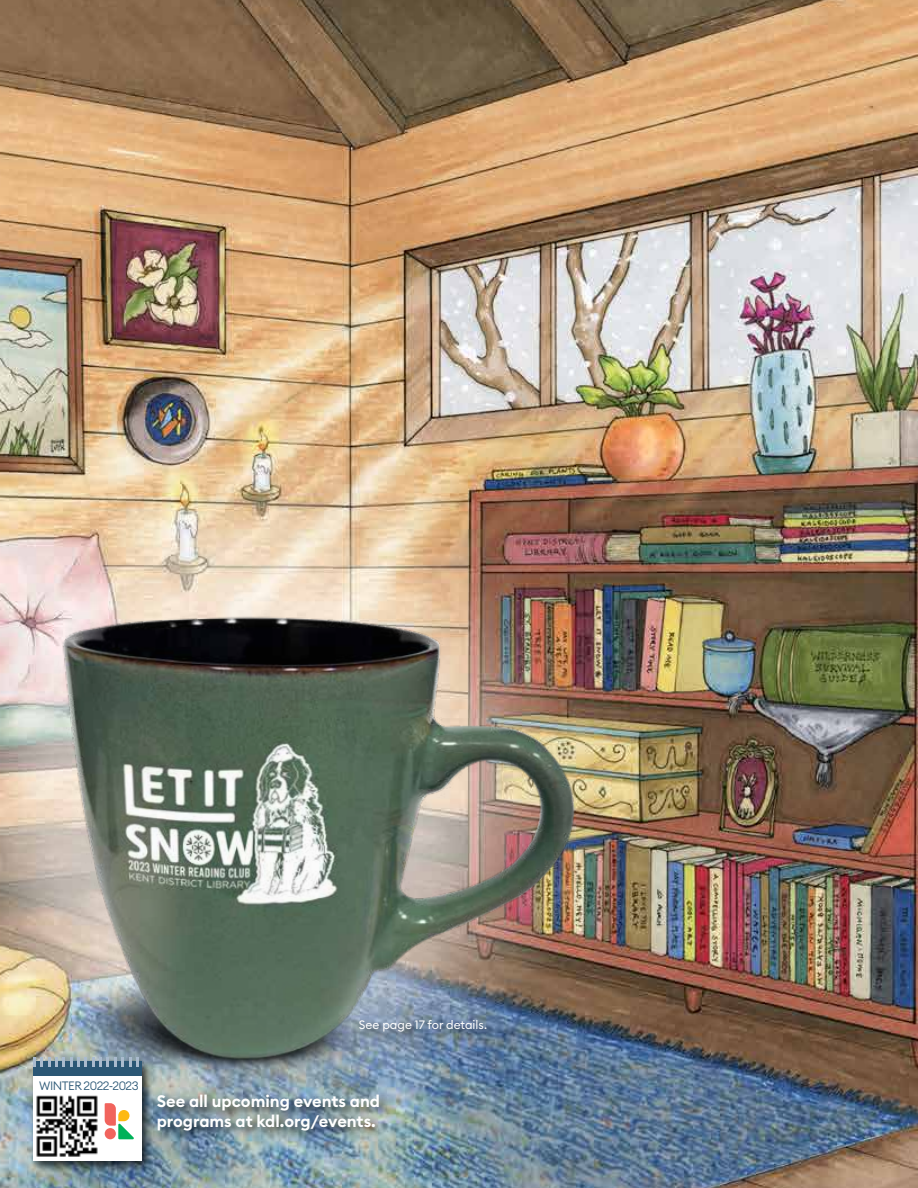
<style>
.page{position:relative;width:918px;height:1188px;background:#fff}
.page>*{position:absolute;margin:0;border:0;box-sizing:border-box;transform-origin:0 0}
.t1{font:600 16.5px/19.8px "Euclid Circular B";color:#fff}
.t2{font:12px "Euclid Circular B";color:#fff}
.t3{font:300 12px "Euclid Circular B";letter-spacing:-.04em;color:#2b5775}
</style>
<div class="page">
<img style="left:0;top:0;width:918px;height:1188px">
<img style="left:0;top:590px;width:604px;height:561px">
<div style="left:357px;top:1017px;width:141px;height:27px;background:#000;opacity:.75"></div>
<div style="left:155px;top:1092px;width:237px;height:50px;background:#000;opacity:.75"></div>
<div style="left:30px;top:1058px;width:124px;height:115px;background:#000;opacity:.75"></div>
<div style="left:33px;top:1062px;width:108px;height:98px;background:#fff"></div>
<div style="left:33px;top:1061px;width:108px;height:15px;background:#2b5775"></div>
<svg style="left:33px;top:1057px;width:106px;height:10px"></svg>
<img style="left:36px;top:1095px;width:62px;height:62px">
<svg style="left:105px;top:1103px;width:29px;height:36px"></svg>
<p class="t2" style="left:359px;top:1017px;width:130px">See page 17 for details.</p>
<p class="t3" style="left:39px;top:1078px;width:101px">WINTER 2022-2023</p>
<p class="t1" style="left:157px;top:1091px;width:225px">See all upcoming events and programs at kdl.org/events.</p>
</div>
